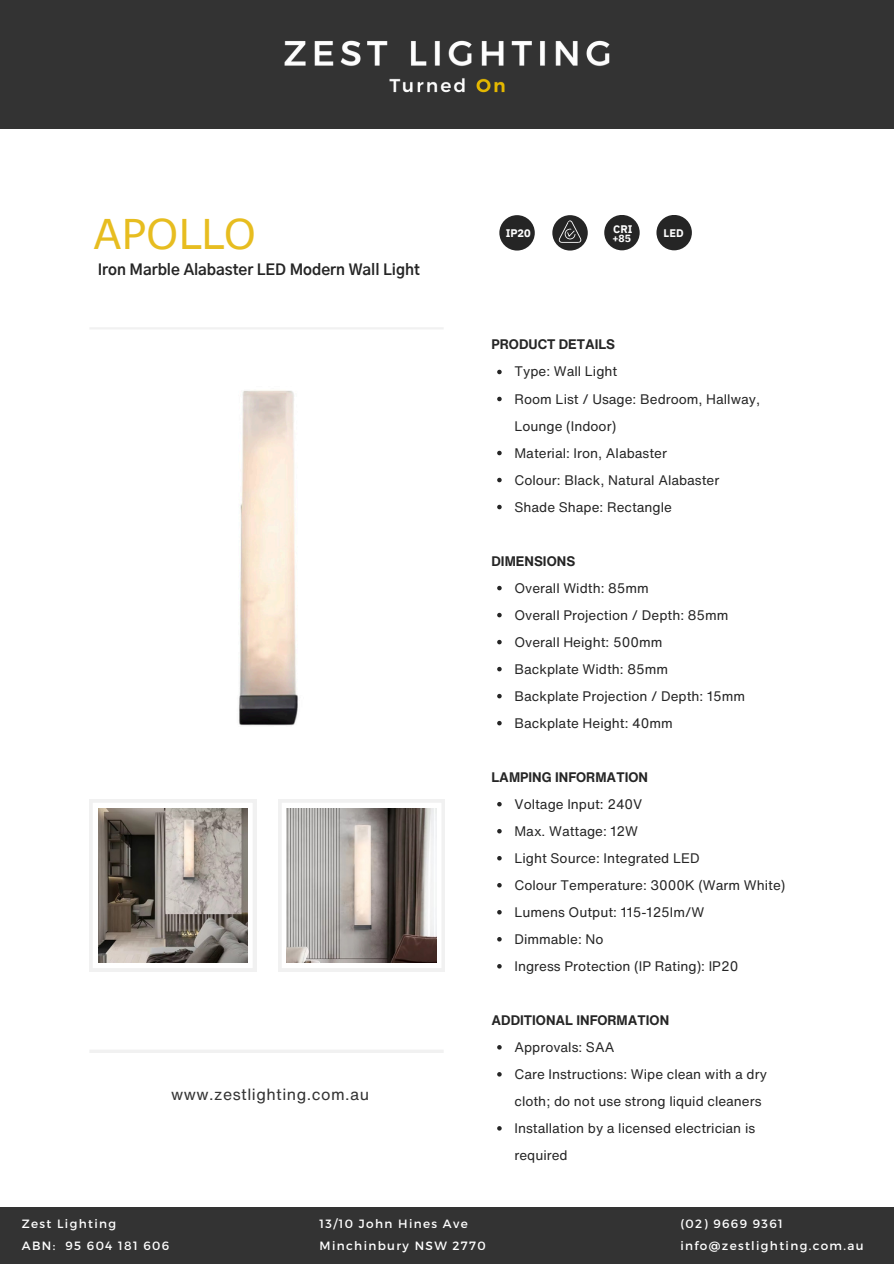
<style>
.page{position:relative;width:894px;height:1264px;background:#fff}
.page>*{position:absolute;margin:0;border:0;box-sizing:border-box;transform-origin:0 0}
.t1{font:40.95px "Verdana Pro";color:#e7bd20}
.t2{font:15.9px "Helvetica Now Text";letter-spacing:.03em;color:#333}
.t3{font:700 15.15px "Gothic A1";color:#252525}
.t4{font:13.5px/27px "Helvetica Now Text";color:#252525}
.t5{font:700 13.5px "Helvetica Now Text";color:#252525}
.t6{font:12px "Montserrat";letter-spacing:.11em;color:#fff}
.t7{font:700 10.95px "IBM Plex Sans";color:#fff}
.t8{font:700 10.35px "IBM Plex Sans";color:#fff}
</style>
<div class="page">
<div style="left:0;top:0;width:893px;height:129px;background:#333"></div>
<svg style="left:89px;top:799px;width:167px;height:172px"></svg>
<svg style="left:278px;top:799px;width:166px;height:172px"></svg>
<img style="left:284px;top:40px;width:326px;height:53px">
<div style="left:0;top:1207px;width:893px;height:56px;background:#333"></div>
<hr style="left:89px;top:327px;width:354px;height:2px;background:#f1f1f1">
<hr style="left:89px;top:1049px;width:354px;height:3px;background:#f1f1f1">
<img style="left:238px;top:390px;width:60px;height:336px">
<img style="left:287px;top:808px;width:149px;height:154px">
<img style="left:98px;top:808px;width:149px;height:154px">
<svg style="left:497px;top:370px;width:4px;height:4px"></svg>
<svg style="left:497px;top:397px;width:4px;height:4px"></svg>
<svg style="left:497px;top:451px;width:4px;height:4px"></svg>
<svg style="left:497px;top:478px;width:4px;height:4px"></svg>
<svg style="left:497px;top:505px;width:4px;height:4px"></svg>
<svg style="left:497px;top:586px;width:4px;height:4px"></svg>
<svg style="left:497px;top:613px;width:4px;height:4px"></svg>
<svg style="left:497px;top:640px;width:4px;height:4px"></svg>
<svg style="left:497px;top:667px;width:4px;height:4px"></svg>
<svg style="left:497px;top:694px;width:4px;height:4px"></svg>
<svg style="left:497px;top:721px;width:4px;height:4px"></svg>
<svg style="left:497px;top:802px;width:4px;height:4px"></svg>
<svg style="left:497px;top:829px;width:4px;height:4px"></svg>
<svg style="left:497px;top:856px;width:4px;height:4px"></svg>
<svg style="left:497px;top:883px;width:4px;height:4px"></svg>
<svg style="left:497px;top:910px;width:4px;height:4px"></svg>
<svg style="left:497px;top:937px;width:4px;height:4px"></svg>
<svg style="left:497px;top:964px;width:4px;height:4px"></svg>
<svg style="left:497px;top:1045px;width:4px;height:4px"></svg>
<svg style="left:497px;top:1072px;width:4px;height:4px"></svg>
<svg style="left:497px;top:1126px;width:4px;height:4px"></svg>
<div style="left:499px;top:215px;width:35px;height:35px;background:#252525;border-radius:50%"></div>
<div style="left:552px;top:215px;width:35px;height:35px;background:#252525;border-radius:50%"></div>
<svg style="left:558px;top:220px;width:23px;height:23px"></svg>
<div style="left:604px;top:215px;width:35px;height:35px;background:#252525;border-radius:50%"></div>
<div style="left:656px;top:215px;width:35px;height:35px;background:#252525;border-radius:50%"></div>
<p class="t1" style="left:94px;top:207px;width:164px">APOLLO</p>
<p class="t3" style="left:98px;top:263px;width:323px">Iron Marble Alabaster LED Modern Wall Light</p>
<p class="t2" style="left:171px;top:1082px;width:199px">www.zestlighting.com.au</p>
<p class="t7" style="left:505px;top:226px;width:27px">IP20</p>
<p class="t7" style="left:613px;top:222px;width:21px">CRI</p>
<p class="t8" style="left:612px;top:231px;width:20px">+85</p>
<p class="t7" style="left:663px;top:226px;width:22px">LED</p>
<p class="t5" style="left:491px;top:334px;width:125px">PRODUCT DETAILS</p>
<p class="t4" style="left:514px;top:358px;width:104px">Type: Wall Light</p>
<h3 class="t4" style="left:514px;top:385px;width:247px">Room List / Usage: Bedroom, Hallway,<br>Lounge (Indoor)</h3>
<h6 class="t4" style="left:514px;top:439px;width:154px">Material: Iron, Alabaster</h6>
<h6 class="t4" style="left:514px;top:466px;width:206px">Colour: Black, Natural Alabaster</h6>
<p class="t4" style="left:514px;top:493px;width:159px">Shade Shape: Rectangle</p>
<h6 class="t5" style="left:491px;top:550px;width:85px">DIMENSIONS</h6>
<h6 class="t4" style="left:514px;top:574px;width:136px">Overall Width: 85mm</h6>
<h4 class="t4" style="left:514px;top:601px;width:215px">Overall Projection / Depth: 85mm</h4>
<p class="t4" style="left:514px;top:628px;width:149px">Overall Height: 500mm</p>
<p class="t4" style="left:514px;top:655px;width:155px">Backplate Width: 85mm</p>
<p class="t4" style="left:514px;top:682px;width:232px">Backplate Projection / Depth: 15mm</p>
<p class="t4" style="left:514px;top:709px;width:160px">Backplate Height: 40mm</p>
<p class="t5" style="left:491px;top:766px;width:158px">LAMPING INFORMATION</p>
<h4 class="t4" style="left:514px;top:790px;width:129px">Voltage Input: 240V</h4>
<p class="t4" style="left:514px;top:817px;width:125px">Max. Wattage: 12W</p>
<p class="t4" style="left:514px;top:844px;width:186px">Light Source: Integrated LED</p>
<p class="t4" style="left:514px;top:871px;width:272px">Colour Temperature: 3000K (Warm White)</p>
<p class="t4" style="left:514px;top:898px;width:191px">Lumens Output: 115-125lm/W</p>
<p class="t4" style="left:514px;top:925px;width:90px">Dimmable: No</p>
<p class="t4" style="left:514px;top:952px;width:225px">Ingress Protection (IP Rating): IP20</p>
<h4 class="t5" style="left:491px;top:1009px;width:179px">ADDITIONAL INFORMATION</h4>
<p class="t4" style="left:514px;top:1033px;width:101px">Approvals: SAA</p>
<p class="t4" style="left:514px;top:1060px;width:254px">Care Instructions: Wipe clean with a dry cloth; do not use strong liquid cleaners</p>
<p class="t4" style="left:514px;top:1114px;width:242px">Installation by a licensed electrician is required</p>
<p class="t6" style="left:22px;top:1216px;width:96px">Zest Lighting</p>
<h4 class="t6" style="left:22px;top:1238px;width:149px">ABN: 95 604 181 606</h4>
<p class="t6" style="left:319px;top:1216px;width:150px">13/10 John Hines Ave</p>
<p class="t6" style="left:319px;top:1238px;width:167px">Minchinbury NSW 2770</p>
<p class="t6" style="left:680px;top:1216px;width:104px">(02) 9669 9361</p>
<p class="t6" style="left:680px;top:1238px;width:185px">info@zestlighting.com.au</p>
</div>
